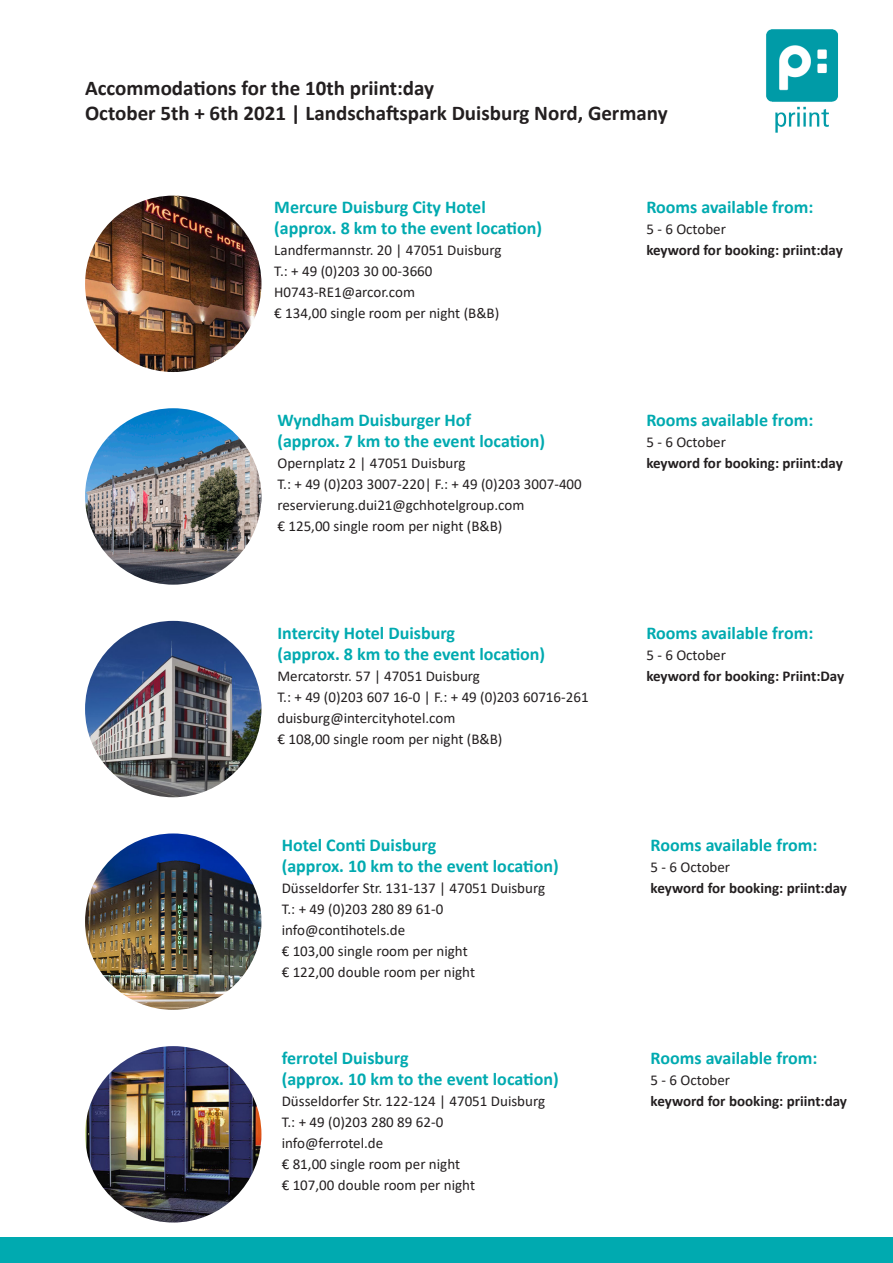
<style>
.page{position:relative;width:893px;height:1263px;background:#fff}
.page>*{position:absolute;margin:0;border:0;box-sizing:border-box;transform-origin:0 0}
.t1{font:700 21px/25.2px "Calibri";color:#231f20}
.t2{font:700 18px/21px "Calibri";color:#00aab0}
.t3{font:15px/21px "Calibri";color:#231f20}
.t4{font:700 15px "Calibri";color:#231f20}
</style>
<div class="page">
<div style="left:0;top:1237px;width:893px;height:26px;background:#00aab0"></div>
<img style="left:85px;top:833px;width:176px;height:177px;border-radius:88px">
<img style="left:85px;top:196px;width:176px;height:176px;border-radius:88px">
<img style="left:85px;top:408px;width:176px;height:177px;border-radius:88px">
<img style="left:85px;top:621px;width:176px;height:176px;border-radius:88px">
<img style="left:766px;top:30px;width:72px;height:103px">
<img style="left:85px;top:1046px;width:176px;height:176px;border-radius:88px">
<p class="t1" style="left:85px;top:75px;width:584px">Accommodations for the 10th priint:day<br>October 5th + 6th 2021 | Landschaftspark Duisburg Nord, Germany</p>
<p class="t2" style="left:274px;top:197px;width:269px">Mercure Duisburg City Hotel (approx. 8 km to the event location)</p>
<p class="t3" style="left:274px;top:239px;width:229px">Landfermannstr. 20 | 47051 Duisburg</p>
<p class="t3" style="left:274px;top:260px;width:160px">T.: + 49 (0)203 30 00-3660</p>
<p class="t3" style="left:274px;top:281px;width:142px">H0743-RE1@arcor.com</p>
<p class="t3" style="left:274px;top:302px;width:227px">€ 134,00 single room per night (B&amp;B)</p>
<p class="t2" style="left:277px;top:409px;width:269px">Wyndham Duisburger Hof<br>(approx. 7 km to the event location)</p>
<p class="t3" style="left:277px;top:452px;width:190px">Opernplatz 2 | 47051 Duisburg</p>
<p class="t3" style="left:277px;top:473px;width:306px">T.: + 49 (0)203 3007-220| F.: + 49 (0)203 3007-400</p>
<p class="t3" style="left:277px;top:494px;width:248px">reservierung.dui21@gchhotelgroup.com</p>
<p class="t3" style="left:277px;top:515px;width:227px">€ 125,00 single room per night (B&amp;B)</p>
<p class="t2" style="left:277px;top:622px;width:269px">Intercity Hotel Duisburg<br>(approx. 8 km to the event location)</p>
<p class="t3" style="left:277px;top:665px;width:204px">Mercatorstr. 57 | 47051 Duisburg</p>
<p class="t3" style="left:277px;top:686px;width:313px">T.: + 49 (0)203 607 16-0 | F.: + 49 (0)203 60716-261</p>
<p class="t3" style="left:277px;top:707px;width:179px">duisburg@intercityhotel.com</p>
<p class="t3" style="left:277px;top:728px;width:227px">€ 108,00 single room per night (B&amp;B)</p>
<p class="t2" style="left:282px;top:834px;width:278px">Hotel Conti Duisburg<br>(approx. 10 km to the event location)</p>
<p class="t3" style="left:282px;top:877px;width:265px">Düsseldorfer Str. 131-137 | 47051 Duisburg</p>
<p class="t3" style="left:282px;top:898px;width:163px">T.: + 49 (0)203 280 89 61-0</p>
<p class="t3" style="left:282px;top:919px;width:125px">info@contihotels.de</p>
<p class="t3" style="left:282px;top:940px;width:187px">€ 103,00 single room per night</p>
<p class="t3" style="left:282px;top:961px;width:195px">€ 122,00 double room per night</p>
<p class="t2" style="left:282px;top:1047px;width:278px">ferrotel Duisburg<br>(approx. 10 km to the event location)</p>
<p class="t3" style="left:282px;top:1090px;width:265px">Düsseldorfer Str. 122-124 | 47051 Duisburg</p>
<p class="t3" style="left:282px;top:1111px;width:163px">T.: + 49 (0)203 280 89 62-0</p>
<p class="t3" style="left:282px;top:1132px;width:103px">info@ferrotel.de</p>
<p class="t3" style="left:282px;top:1153px;width:195px">€ 81,00 single room per night<br>€ 107,00 double room per night</p>
<p class="t2" style="left:646px;top:197px;width:168px">Rooms available from:</p>
<p class="t3" style="left:646px;top:218px;width:81px">5 - 6 October</p>
<p class="t4" style="left:646px;top:240px;width:198px">keyword for booking: priint:day</p>
<p class="t2" style="left:646px;top:409px;width:168px">Rooms available from:</p>
<p class="t3" style="left:646px;top:431px;width:81px">5 - 6 October</p>
<p class="t4" style="left:646px;top:452px;width:198px">keyword for booking: priint:day</p>
<p class="t2" style="left:646px;top:622px;width:168px">Rooms available from:</p>
<p class="t3" style="left:646px;top:644px;width:81px">5 - 6 October</p>
<p class="t4" style="left:646px;top:665px;width:199px">keyword for booking: Priint:Day</p>
<p class="t2" style="left:651px;top:834px;width:168px">Rooms available from:</p>
<p class="t3" style="left:651px;top:856px;width:81px">5 - 6 October</p>
<p class="t4" style="left:651px;top:878px;width:198px">keyword for booking: priint:day</p>
<p class="t2" style="left:651px;top:1047px;width:168px">Rooms available from:</p>
<p class="t3" style="left:651px;top:1069px;width:81px">5 - 6 October</p>
<p class="t4" style="left:651px;top:1090px;width:198px">keyword for booking: priint:day</p>
</div>
